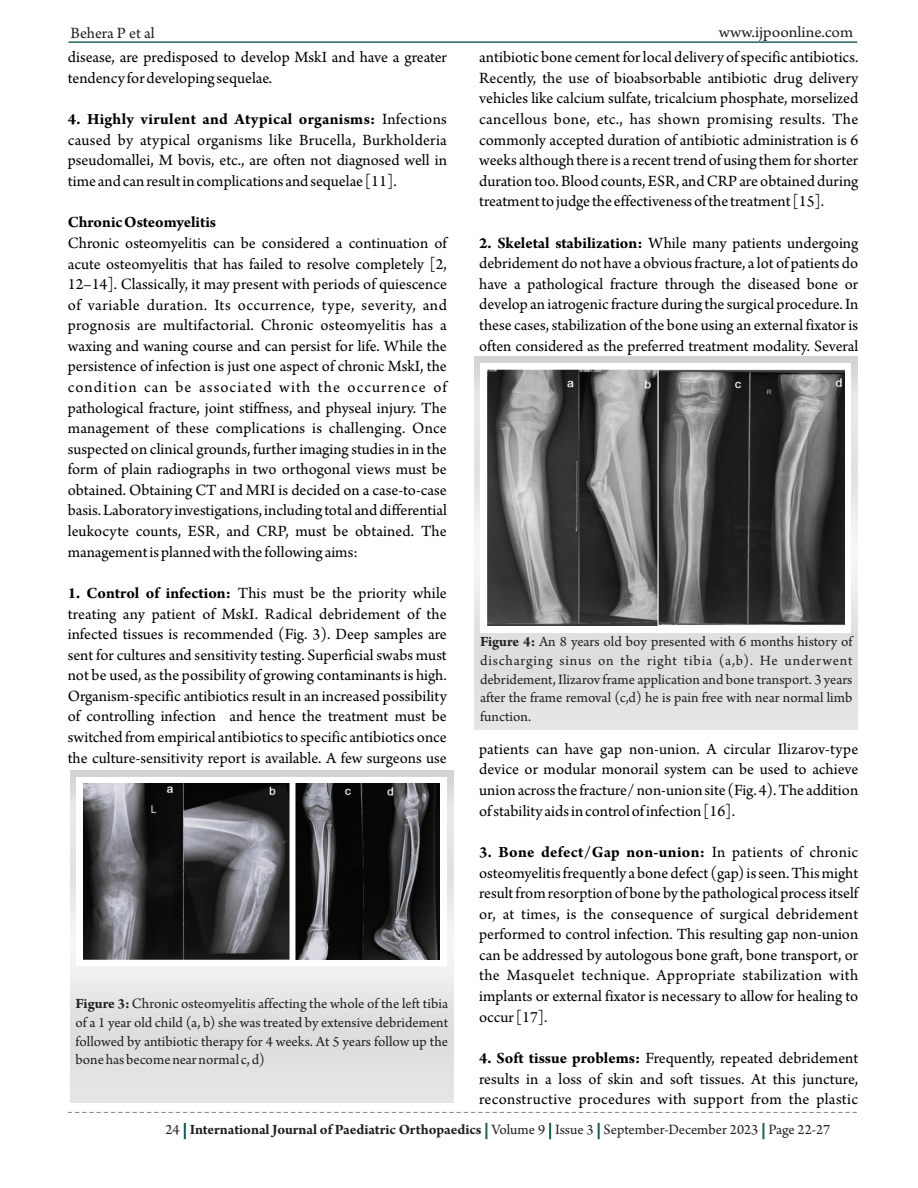
<style>
.page{position:relative;width:918px;height:1188px;background:#fff}
.page>*{position:absolute;margin:0;border:0;box-sizing:border-box;transform-origin:0 0}
.t1{font:16.5px/20.5px "Arno Pro";color:#000;text-align:justify}
.t2{font:700 16.5px "Arno Pro";color:#000}
.t3{font:16.5px "Arno Pro";color:#231f20;scale:1.05 1}
.t4{font:16.5px "Arno Pro";color:#231f20}
.t5{font:15px/18.8px "Arno Pro";color:#231f20;text-align:justify}
.s1{font-weight:700}
.s2{color:#2e3092}
</style>
<div class="page">
<hr style="left:69px;top:42px;width:788px;height:1px;background:#195f59">
<svg style="left:68px;top:1112px;width:789px;height:1px"></svg>
<img style="left:488px;top:370px;width:356px;height:256px">
<img style="left:83px;top:783px;width:357px;height:177px">
<p class="t4" style="left:71px;top:26px;width:85px">Behera P et al</p>
<p class="t3" style="left:719px;top:26px;width:130px">www.ijpoonline.com</p>
<p class="t1" style="left:68px;top:49px;width:381px">disease, are predisposed to develop MskI and have a greater tendency for developing sequelae.</p>
<p class="t1" style="left:68px;top:111px;width:381px"><span class="s1">4. Highly virulent and Atypical organisms:</span> Infections caused by atypical organisms like Brucella, Burkholderia pseudomallei, M bovis, etc., are often not diagnosed well in time and can result in complications and sequelae [11].</p>
<p class="t2" style="left:68px;top:216px;width:150px">Chronic Osteomyelitis</p>
<p class="t1" style="left:68px;top:235px;width:381px">Chronic osteomyelitis can be considered a continuation of acute osteomyelitis that has failed to resolve completely [2, 12–14]. Classically, it may present with periods of quiescence of variable duration. Its occurrence, type, severity, and prognosis are multifactorial. Chronic osteomyelitis has a waxing and waning course and can persist for life. While the persistence of infection is just one aspect of chronic MskI, the condition can be associated with the occurrence of pathological fracture, joint stiffness, and physeal injury. The management of these complications is challenging. Once suspected on clinical grounds, further imaging studies in in the form of plain radiographs in two orthogonal views must be obtained. Obtaining CT and MRI is decided on a case-to-case basis. Laboratory investigations, including total and differential leukocyte counts, ESR, and CRP, must be obtained. The management is planned with the following aims:</p>
<p class="t1" style="left:68px;top:585px;width:381px"><span class="s1">1. Control of infection:</span> This must be the priority while treating any patient of MskI. Radical debridement of the infected tissues is recommended (Fig. 3). Deep samples are sent for cultures and sensitivity testing. Superficial swabs must not be used, as the possibility of growing contaminants is high.<br>Organism-specific antibiotics result in an increased possibility of controlling infection and hence the treatment must be switched from empirical antibiotics to specific antibiotics once the culture-sensitivity report is available. A few surgeons use</p>
<p class="t5" style="left:76px;top:996px;width:374px"><span class="s1">Figure 3:</span>Chronic osteomyelitis affecting the whole of the left tibia of a 1 year old child (a, b) she was treated by extensive debridement followed by antibiotic therapy for 4 weeks. At 5 years follow up the bone has become near normal c, d)</p>
<p class="t1" style="left:479px;top:49px;width:381px">antibiotic bone cement for local delivery of specific antibiotics.<br>Recently, the use of bioabsorbable antibiotic drug delivery vehicles like calcium sulfate, tricalcium phosphate, morselized cancellous bone, etc., has shown promising results. The commonly accepted duration of antibiotic administration is 6 weeks although there is a recent trend of using them for shorter duration too. Blood counts, ESR, and CRP are obtained during treatment to judge the effectiveness of the treatment [15].</p>
<p class="t1" style="left:479px;top:234px;width:381px"><span class="s1">2. Skeletal stabilization:</span> While many patients undergoing debridement do not have a obvious fracture, a lot of patients do have a pathological fracture through the diseased bone or develop an iatrogenic fracture during the surgical procedure. In these cases, stabilization of the bone using an external fixator is often considered as the preferred treatment modality. Several</p>
<p class="t5" style="left:480px;top:634px;width:374px"><span class="s1">Figure 4:</span> An 8 years old boy presented with 6 months history of discharging sinus on the right tibia (a,b). He underwent debridement, Ilizarov frame application and bone transport. 3 years after the frame removal (c,d) he is pain free with near normal limb function.</p>
<p class="t1" style="left:479px;top:741px;width:381px">patients can have gap non-union. A circular Ilizarov-type device or modular monorail system can be used to achieve union across the fracture/ non-union site (Fig. 4). The addition of stability aids in control of infection [16].</p>
<p class="t1" style="left:479px;top:844px;width:381px"><span class="s1">3. Bone defect/Gap non-union:</span> In patients of chronic osteomyelitis frequently a bone defect (gap) is seen. This might result from resorption of bone by the pathological process itself or, at times, is the consequence of surgical debridement performed to control infection. This resulting gap non-union can be addressed by autologous bone graft, bone transport, or the Masquelet technique. Appropriate stabilization with implants or external fixator is necessary to allow for healing to occur [17].</p>
<p class="t1" style="left:479px;top:1050px;width:381px"><span class="s1">4. Soft tissue problems:</span> Frequently, repeated debridement results in a loss of skin and soft tissues. At this juncture, reconstructive procedures with support from the plastic</p>
<p class="t5" style="left:166px;top:1122px;width:666px">24 <span class="s2">|</span> <span class="s1">International Journal of Paediatric Orthopaedics</span> <span class="s2">|</span> Volume 9 <span class="s2">|</span> Issue 3 <span class="s2">|</span> September-December 2023 <span class="s2">|</span> Page 22-27</p>
</div>
